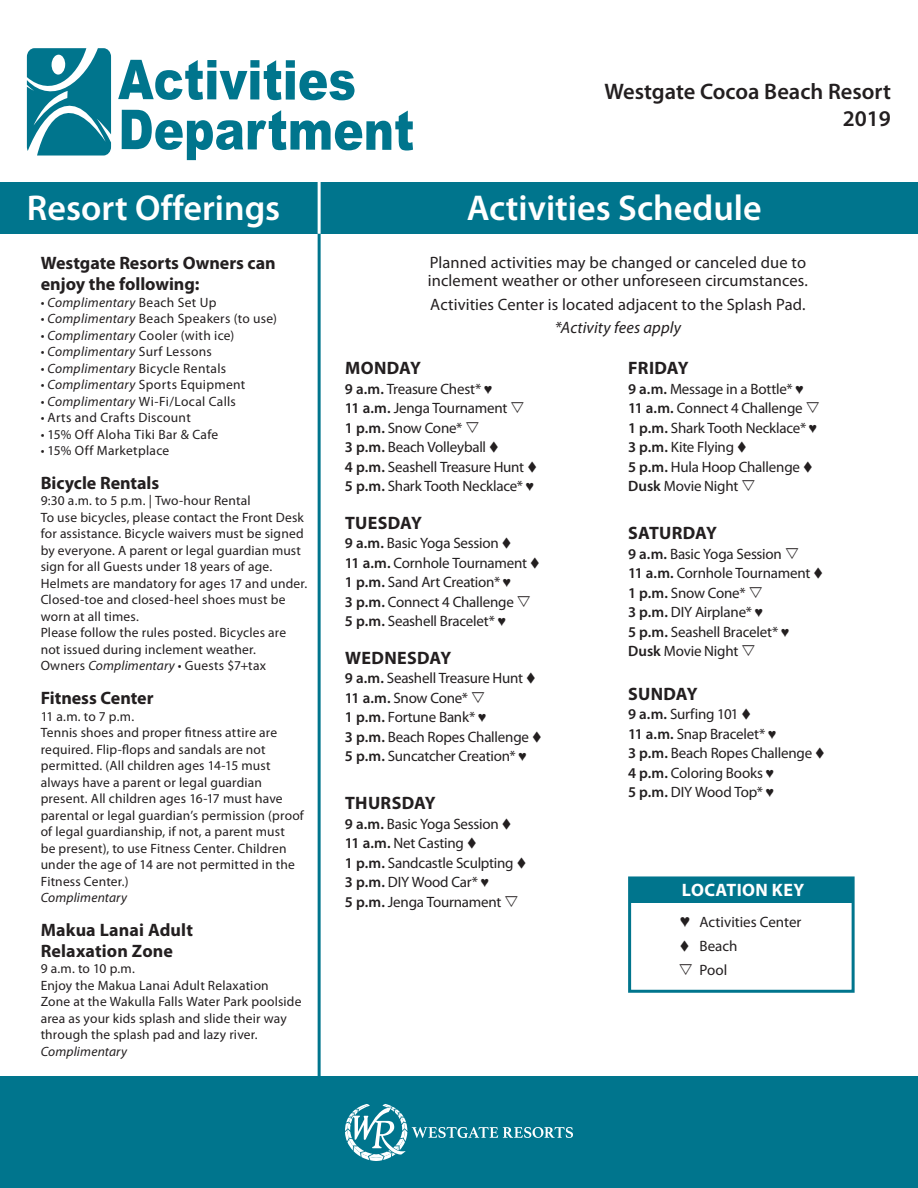
<style>
.page{position:relative;width:918px;height:1188px;background:#fff}
.page>*{position:absolute;margin:0;border:0;box-sizing:border-box;transform-origin:0 0}
.t1{font:600 36px "Myriad Pro";color:#fff}
.t2{font:600 22.5px/27px "Myriad Pro";color:#231f20;text-align:right}
.t3{font:700 18px/21px "Myriad Pro";color:#231f20}
.t4{font:700 18px "Myriad Pro";letter-spacing:.02em;color:#fff}
.t5{font:16.5px/18px "Myriad Pro";letter-spacing:.005em;color:#231f20}
.t6{font:italic 16.5px "Myriad Pro";letter-spacing:.005em;color:#231f20}
.t7{font:15px "Myriad Pro";letter-spacing:-.015em;color:#231f20}
.t8{font:13.5px/16.5px "Myriad Pro";letter-spacing:.015em;color:#231f20}
.t9{font:italic 13.5px "Myriad Pro";letter-spacing:.015em;color:#231f20}
.s1{font-style:normal}
.s2{font-style:italic}
.s3{font-weight:600}
.s4{font-family:"Times New Roman";font-weight:700;font-size:13.5px}
.s5{font-family:"Times New Roman";font-weight:700;font-size:16.5px}
</style>
<div class="page">
<div style="left:0;top:1077px;width:918px;height:111px;background:#00758d"></div>
<hr style="left:318px;top:185px;width:3px;height:895px;background:#00758d">
<div style="left:0;top:182px;width:918px;height:52px;background:#00758d"></div>
<hr style="left:318px;top:179px;width:3px;height:55px;background:#fff">
<svg style="left:27px;top:48px;width:84px;height:108px"></svg>
<svg style="left:118px;top:60px;width:85px;height:40px"></svg>
<div style="left:207px;top:60px;width:9px;height:7px;background:#00758d"></div>
<div style="left:207px;top:71px;width:9px;height:28px;background:#00758d"></div>
<svg style="left:220px;top:71px;width:27px;height:28px"></svg>
<div style="left:250px;top:71px;width:9px;height:28px;background:#00758d"></div>
<div style="left:250px;top:60px;width:9px;height:8px;background:#00758d"></div>
<svg style="left:264px;top:60px;width:17px;height:40px"></svg>
<div style="left:286px;top:60px;width:9px;height:8px;background:#00758d"></div>
<div style="left:286px;top:71px;width:9px;height:29px;background:#00758d"></div>
<svg style="left:299px;top:70px;width:56px;height:30px"></svg>
<svg style="left:122px;top:110px;width:291px;height:50px"></svg>
<svg style="left:345px;top:1104px;width:228px;height:57px"></svg>
<div style="left:628px;top:876px;width:227px;height:117px;border:3px solid #00758d"></div>
<div style="left:630px;top:879px;width:224px;height:23px;background:#00758d"></div>
<p class="t2" style="left:604px;top:77px;width:288px">Westgate Cocoa Beach Resort<br>2019</p>
<p class="t1" style="left:27px;top:185px;width:255px">Resort Offerings</p>
<p class="t1" style="left:467px;top:185px;width:296px">Activities Schedule</p>
<p class="t3" style="left:41px;top:252px;width:236px">Westgate Resorts Owners can enjoy the following:</p>
<p class="t9" style="left:41px;top:295px;width:177px"><span class="s1">•</span> Complimentary <span class="s1">Beach Set Up</span></p>
<p class="t8" style="left:41px;top:310px;width:238px">• <span class="s2">Complimentary</span> Beach Speakers (to use)</p>
<p class="t8" style="left:41px;top:327px;width:195px">• <span class="s2">Complimentary</span> Cooler (with ice)</p>
<p class="t9" style="left:41px;top:344px;width:173px"><span class="s1">•</span> Complimentary <span class="s1">Surf Lessons</span></p>
<p class="t8" style="left:41px;top:360px;width:187px">• <span class="s2">Complimentary</span> Bicycle Rentals</p>
<p class="t8" style="left:41px;top:376px;width:206px">• <span class="s2">Complimentary</span> Sports Equipment</p>
<p class="t8" style="left:41px;top:393px;width:197px">• <span class="s2">Complimentary</span> Wi-Fi/Local Calls</p>
<p class="t8" style="left:41px;top:409px;width:152px">• Arts and Crafts Discount</p>
<p class="t8" style="left:41px;top:426px;width:179px">• 15% Off Aloha Tiki Bar &amp; Cafe</p>
<p class="t8" style="left:41px;top:442px;width:130px">• 15% Off Marketplace</p>
<p class="t3" style="left:41px;top:472px;width:120px">Bicycle Rentals</p>
<p class="t8" style="left:41px;top:492px;width:212px">9:30 a.m. to 5 p.m. | Two-hour Rental</p>
<p class="t8" style="left:41px;top:509px;width:268px">To use bicycles, please contact the Front Desk for assistance. Bicycle waivers must be signed by everyone. A parent or legal guardian must sign for all Guests under 18 years of age.<br>Helmets are mandatory for ages 17 and under.<br>Closed-toe and closed-heel shoes must be worn at all times.<br>Please follow the rules posted. Bicycles are not issued during inclement weather.</p>
<p class="t8" style="left:41px;top:657px;width:227px">Owners <span class="s2">Complimentary</span> • Guests $7+tax</p>
<p class="t3" style="left:41px;top:687px;width:114px">Fitness Center</p>
<p class="t8" style="left:41px;top:708px;width:95px">11 a.m. to 7 p.m.</p>
<p class="t8" style="left:41px;top:724px;width:265px">Tennis shoes and proper fitness attire are required. Flip-flops and sandals are not permitted. (All children ages 14-15 must always have a parent or legal guardian present. All children ages 16-17 must have parental or legal guardian’s permission (proof of legal guardianship, if not, a parent must<br>be present), to use Fitness Center. Children under the age of 14 are not permitted in the Fitness Center.)</p>
<p class="t9" style="left:41px;top:890px;width:88px">Complimentary</p>
<p class="t3" style="left:41px;top:919px;width:154px">Makua Lanai Adult<br>Relaxation Zone</p>
<p class="t8" style="left:41px;top:960px;width:96px">9 a.m. to 10 p.m.</p>
<p class="t8" style="left:41px;top:977px;width:262px">Enjoy the Makua Lanai Adult Relaxation Zone at the Wakulla Falls Water Park poolside area as your kids splash and slide their way through the splash pad and lazy river.</p>
<p class="t9" style="left:41px;top:1044px;width:88px">Complimentary</p>
<p class="t5" style="left:428px;top:253px;width:382px">Planned activities may be changed or canceled due to inclement weather or other unforeseen circumstances.</p>
<p class="t5" style="left:430px;top:295px;width:377px">Activities Center is located adjacent to the Splash Pad.</p>
<p class="t6" style="left:555px;top:319px;width:128px">*Activity fees apply</p>
<p class="t3" style="left:345px;top:357px;width:77px">MONDAY</p>
<p class="t7" style="left:345px;top:380px;width:149px"><span class="s3">9 a.m.</span> Treasure Chest* <span class="s4">♥</span></p>
<p class="t7" style="left:345px;top:399px;width:181px"><span class="s3">11 a.m.</span> Jenga Tournament ▲</p>
<p class="t7" style="left:345px;top:419px;width:136px"><span class="s3">1 p.m.</span> Snow Cone* ▲</p>
<p class="t7" style="left:345px;top:438px;width:156px"><span class="s3">3 p.m.</span> Beach Volleyball ▼</p>
<p class="t7" style="left:345px;top:458px;width:194px"><span class="s3">4 p.m.</span> Seashell Treasure Hunt ▼</p>
<p class="t7" style="left:345px;top:477px;width:190px"><span class="s3">5 p.m.</span> Shark Tooth Necklace* <span class="s4">♥</span></p>
<p class="t3" style="left:345px;top:512px;width:78px">TUESDAY</p>
<p class="t7" style="left:345px;top:534px;width:168px"><span class="s3">9 a.m.</span> Basic Yoga Session ▼</p>
<p class="t7" style="left:345px;top:554px;width:197px"><span class="s3">11 a.m.</span> Cornhole Tournament ▼</p>
<p class="t7" style="left:345px;top:573px;width:167px"><span class="s3">1 p.m.</span> Sand Art Creation* <span class="s4">♥</span></p>
<p class="t7" style="left:345px;top:593px;width:188px"><span class="s3">3 p.m.</span> Connect 4 Challenge ▲</p>
<p class="t7" style="left:345px;top:612px;width:162px"><span class="s3">5 p.m.</span> Seashell Bracelet* <span class="s4">♥</span></p>
<p class="t3" style="left:345px;top:647px;width:108px">WEDNESDAY</p>
<p class="t7" style="left:345px;top:669px;width:193px"><span class="s3">9 a.m.</span> Seashell Treasure Hunt ▼</p>
<p class="t7" style="left:345px;top:689px;width:142px"><span class="s3">11 a.m.</span> Snow Cone* ▲</p>
<p class="t7" style="left:345px;top:708px;width:143px"><span class="s3">1 p.m.</span> Fortune Bank* <span class="s4">♥</span></p>
<p class="t7" style="left:345px;top:728px;width:199px"><span class="s3">3 p.m.</span> Beach Ropes Challenge ▼</p>
<p class="t7" style="left:345px;top:747px;width:183px"><span class="s3">5 p.m.</span> Suncatcher Creation* <span class="s4">♥</span></p>
<p class="t3" style="left:345px;top:792px;width:92px">THURSDAY</p>
<p class="t7" style="left:345px;top:815px;width:168px"><span class="s3">9 a.m.</span> Basic Yoga Session ▼</p>
<p class="t7" style="left:345px;top:834px;width:134px"><span class="s3">11 a.m.</span> Net Casting ▼</p>
<p class="t7" style="left:345px;top:854px;width:183px"><span class="s3">1 p.m.</span> Sandcastle Sculpting ▼</p>
<p class="t7" style="left:345px;top:873px;width:145px"><span class="s3">3 p.m.</span> DIY Wood Car* <span class="s4">♥</span></p>
<p class="t7" style="left:345px;top:893px;width:175px"><span class="s3">5 p.m.</span> Jenga Tournament ▲</p>
<p class="t3" style="left:628px;top:357px;width:62px">FRIDAY</p>
<p class="t7" style="left:628px;top:380px;width:177px"><span class="s3">9 a.m.</span> Message in a Bottle* <span class="s4">♥</span></p>
<p class="t7" style="left:628px;top:399px;width:194px"><span class="s3">11 a.m.</span> Connect 4 Challenge ▲</p>
<p class="t7" style="left:628px;top:419px;width:190px"><span class="s3">1 p.m.</span> Shark Tooth Necklace* <span class="s4">♥</span></p>
<p class="t7" style="left:628px;top:438px;width:120px"><span class="s3">3 p.m.</span> Kite Flying ▼</p>
<p class="t7" style="left:628px;top:458px;width:186px"><span class="s3">5 p.m.</span> Hula Hoop Challenge ▼</p>
<p class="t7" style="left:628px;top:477px;width:129px"><span class="s3">Dusk</span> Movie Night ▲</p>
<p class="t3" style="left:628px;top:522px;width:90px">SATURDAY</p>
<p class="t7" style="left:628px;top:545px;width:173px"><span class="s3">9 a.m.</span> Basic Yoga Session ▲</p>
<p class="t7" style="left:628px;top:564px;width:197px"><span class="s3">11 a.m.</span> Cornhole Tournament ▼</p>
<p class="t7" style="left:628px;top:584px;width:136px"><span class="s3">1 p.m.</span> Snow Cone* ▲</p>
<p class="t7" style="left:628px;top:603px;width:136px"><span class="s3">3 p.m.</span> DIY Airplane* <span class="s4">♥</span></p>
<p class="t7" style="left:628px;top:623px;width:162px"><span class="s3">5 p.m.</span> Seashell Bracelet* <span class="s4">♥</span></p>
<p class="t7" style="left:628px;top:642px;width:129px"><span class="s3">Dusk</span> Movie Night ▲</p>
<p class="t3" style="left:628px;top:683px;width:71px">SUNDAY</p>
<p class="t7" style="left:628px;top:705px;width:125px"><span class="s3">9 a.m.</span> Surfing 101 ▼</p>
<p class="t7" style="left:628px;top:725px;width:149px"><span class="s3">11 a.m.</span> Snap Bracelet* <span class="s4">♥</span></p>
<p class="t7" style="left:628px;top:744px;width:199px"><span class="s3">3 p.m.</span> Beach Ropes Challenge ▼</p>
<p class="t7" style="left:628px;top:764px;width:147px"><span class="s3">4 p.m.</span> Coloring Books <span class="s4">♥</span></p>
<p class="t7" style="left:628px;top:783px;width:147px"><span class="s3">5 p.m.</span> DIY Wood Top* <span class="s4">♥</span></p>
<p class="t4" style="left:682px;top:879px;width:124px">LOCATION KEY</p>
<p class="t7" style="left:680px;top:912px;width:123px"><span class="s5">♥</span> Activities Center</p>
<p class="t7" style="left:679px;top:936px;width:60px">▼ Beach</p>
<p class="t7" style="left:679px;top:960px;width:50px">▲ Pool</p>
</div>
